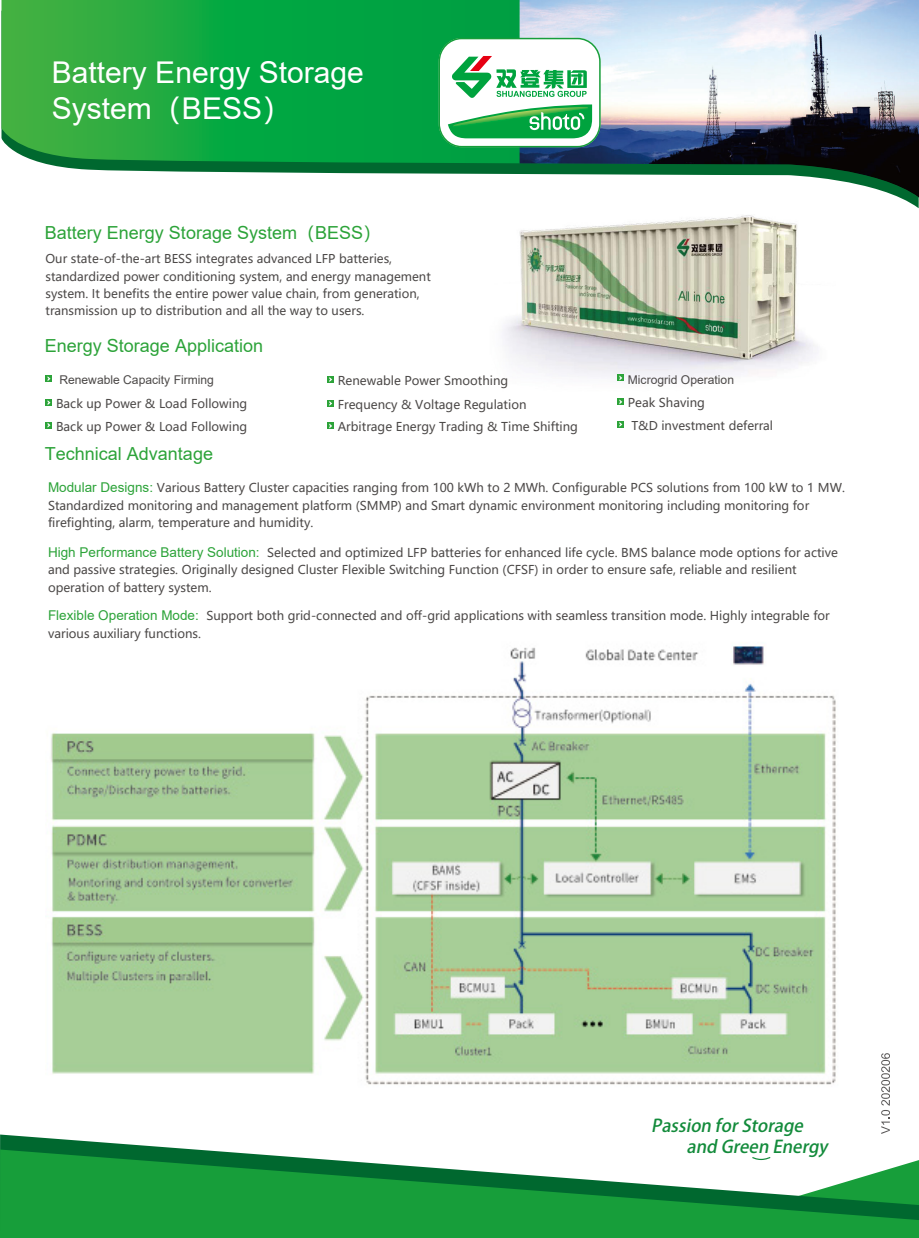
<style>
.page{position:relative;width:919px;height:1238px;background:#fff}
.page>*{position:absolute;margin:0;border:0;box-sizing:border-box;transform-origin:0 0}
.t1{font:30px/36px "Arial";color:#fff}
.t2{font:18px "Arial";color:#2ca339}
.t3{font:italic 17.4px/20.9px "Neo Sans G Bpc EUC H";color:#138b3b}
.t4{font:12.15px/17.5px "Microsoft Ya Hei";color:#4c4948}
.t5{font:12.15px "Arial";color:#4c4948}
.t6{font:12px/17.4px "Microsoft Ya Hei";color:#4c4948}
.s1{font-family:"Microsoft Ya Hei"}
.s2{font-family:"Arial";font-size:13.5px;color:#2ca339}
</style>
<div class="page">
<img style="left:50px;top:646px;width:786px;height:439px">
<svg style="left:2px;top:0;width:517px;height:174px;background:#17a544"></svg>
<img style="left:519px;top:0;width:399px;height:198px">
<div style="left:439px;top:39px;width:161px;height:108px;background:#fff;border-radius:23px"></div>
<div style="left:438px;top:38px;width:162px;height:109px;border:2px solid #179e3a;border-radius:23px"></div>
<svg style="left:448px;top:104px;width:144px;height:34px"></svg>
<svg style="left:452px;top:56px;width:134px;height:42px"></svg>
<svg style="left:881px;top:1053px;width:8px;height:81px"></svg>
<img style="left:503px;top:215px;width:313px;height:164px">
<svg style="left:45px;top:375px;width:7px;height:7px"></svg>
<svg style="left:45px;top:399px;width:7px;height:7px"></svg>
<svg style="left:617px;top:375px;width:7px;height:6px"></svg>
<svg style="left:617px;top:399px;width:7px;height:6px"></svg>
<div style="left:327px;top:376px;width:7px;height:7px;background:#2ca339"></div>
<svg style="left:329px;top:377px;width:3px;height:5px"></svg>
<div style="left:327px;top:400px;width:7px;height:7px;background:#2ca339"></div>
<svg style="left:329px;top:401px;width:3px;height:5px"></svg>
<svg style="left:45px;top:422px;width:7px;height:6px"></svg>
<div style="left:617px;top:421px;width:7px;height:7px;background:#2ca339"></div>
<svg style="left:619px;top:422px;width:3px;height:5px"></svg>
<svg style="left:327px;top:423px;width:7px;height:6px"></svg>
<svg style="left:0;top:1134px;width:188px;height:15px"></svg>
<svg style="left:0;top:1149px;width:918px;height:89px;fill:#179e3a"></svg>
<h1 class="t1" style="left:52px;top:54px;width:313px">Battery Energy Storage<br>System<span class="s1">（</span>BESS<span class="s1">）</span></h1>
<h2 class="t2" style="left:45px;top:220px;width:338px">Battery Energy Storage System<span class="s1">（</span>BESS<span class="s1">）</span></h2>
<p class="t6" style="left:45px;top:250px;width:387px">Our state-of-the-art BESS integrates advanced LFP batteries, standardized power conditioning system, and energy management system. It benefits the entire power value chain, from generation, transmission up to distribution and all the way to users.</p>
<h2 class="t2" style="left:45px;top:333px;width:220px">Energy Storage Application</h2>
<p class="t5" style="left:59px;top:372px;width:156px">Renewable Capacity Firming</p>
<p class="t4" style="left:56px;top:394px;width:193px">Back up Power &amp; Load Following</p>
<p class="t4" style="left:338px;top:368px;width:190px;line-height:23.7px">Renewable Power Smoothing<br>Frequency &amp; Voltage Regulation</p>
<p class="t5" style="left:627px;top:371px;width:108px">Microgrid Operation</p>
<p class="t4" style="left:627px;top:394px;width:78px">Peak Shaving</p>
<p class="t4" style="left:56px;top:417px;width:193px">Back up Power &amp; Load Following</p>
<p class="t4" style="left:338px;top:418px;width:242px">Arbitrage Energy Trading &amp; Time Shifting</p>
<p class="t6" style="left:631px;top:416px;width:143px">T&amp;D investment deferral</p>
<h2 class="t2" style="left:45px;top:441px;width:170px">Technical Advantage</h2>
<p class="t4" style="left:48px;top:479px;width:798px"><span class="s2">Modular Designs:</span> Various Battery Cluster capacities ranging from 100 kWh to 2 MWh. Configurable PCS solutions from 100 kW to 1 MW.<br>Standardized monitoring and management platform (SMMP) and Smart dynamic environment monitoring including monitoring for firefighting, alarm, temperature and humidity.</p>
<p class="t4" style="left:48px;top:543px;width:791px"><span class="s2">High Performance Battery Solution:</span> Selected and optimized LFP batteries for enhanced life cycle. BMS balance mode options for active and passive strategies. Originally designed Cluster Flexible Switching Function (CFSF) in order to ensure safe, reliable and resilient operation of battery system.</p>
<p class="t4" style="left:48px;top:607px;width:783px"><span class="s2">Flexible Operation Mode:</span> Support both grid-connected and off-grid applications with seamless transition mode. Highly integrable for various auxiliary functions.</p>
<h3 class="t3" style="left:686px;top:1116px;width:146px;text-indent:-35px">Passion forStorage and Green Energy</h3>
</div>
